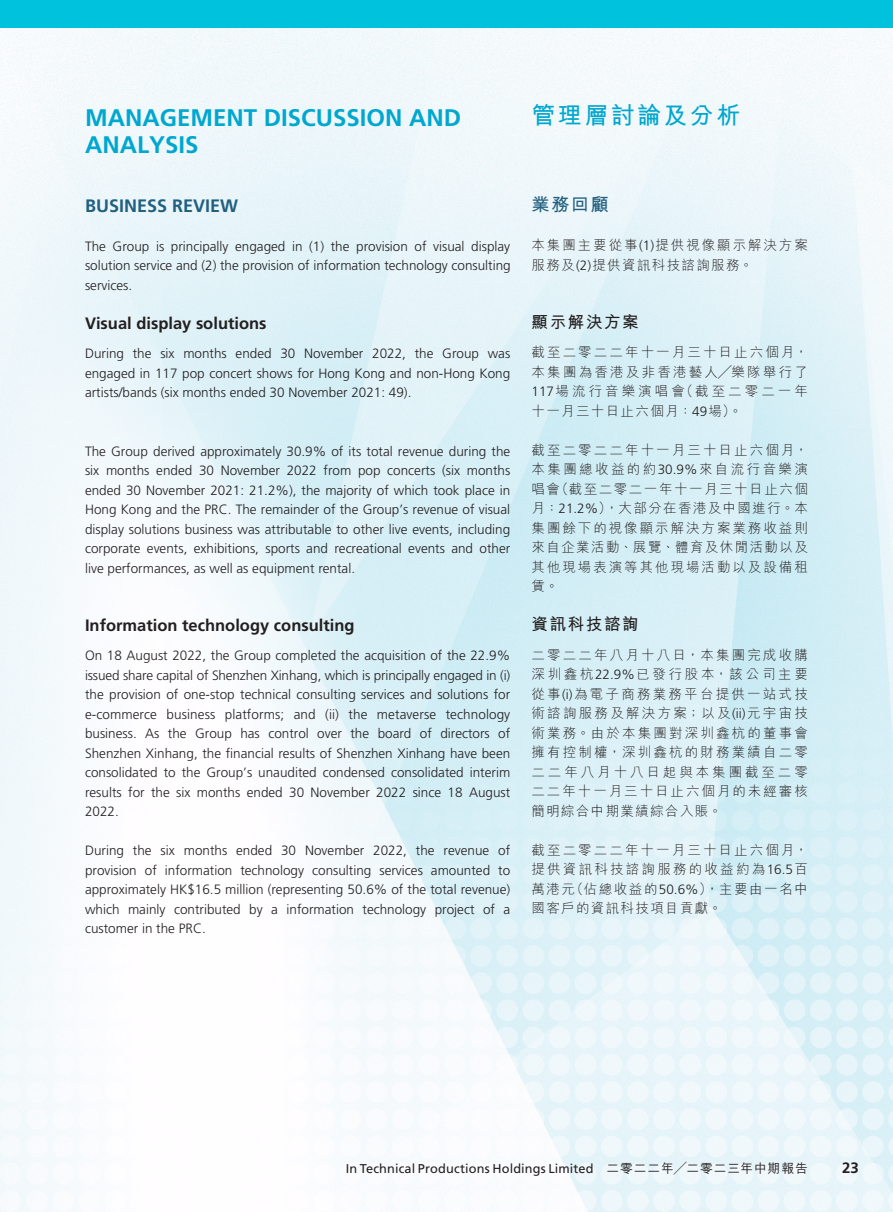
<style>
.page{position:relative;width:893px;height:1212px;background:#fff}
.page>*{position:absolute;margin:0;border:0;box-sizing:border-box;transform-origin:0 0}
.t1{font:700 24px/27px "Frutiger LT Std";color:#00a7cf}
.t2{font:700 24px "M Hei HK";letter-spacing:.1em;color:#00a7cf}
.t3{font:700 18px "Frutiger LT Std";color:#21607f}
.t4{font:700 18px "M Hei HK";color:#21607f}
.t5{font:700 16.5px "Frutiger LT Std";color:#231f20}
.t6{font:700 16.5px "M Hei HK";letter-spacing:.1em;color:#231f20}
.t7{font:700 15px "Frutiger LT Std";color:#231f20}
.t8{font:300 13.5px/19.5px "Frutiger LT Std";color:#231f20;text-align:justify}
.t9{font:300 13.5px/19.5px "M Hei HK";letter-spacing:.145em;color:#231f20;text-align:justify}
.t10{font:12.75px "Frutiger LT Std";letter-spacing:.01em;color:#231f20}
.s1{font-family:"Frutiger LT Std"}
.s2{font-family:"M Hei HK";font-weight:500}
</style>
<div class="page">
<img style="left:0;top:28px;width:893px;height:1184px">
<div style="left:0;top:0;width:893px;height:28px;background:#00c2dd"></div>
<h1 class="t1" style="left:85px;top:104px;width:378px">MANAGEMENT DISCUSSION AND<br>ANALYSIS</h1>
<h2 class="t3" style="left:85px;top:195px;width:155px">BUSINESS REVIEW</h2>
<p class="t8" style="left:85px;top:237px;width:427px">The Group is principally engaged in (1) the provision of visual display solution service and (2) the provision of information technology consulting services.</p>
<p class="t5" style="left:85px;top:313px;width:183px">Visual display solutions</p>
<p class="t8" style="left:85px;top:344px;width:427px">During the six months ended 30 November 2022, the Group was engaged in 117 pop concert shows for Hong Kong and non-Hong Kong artists/bands (six months ended 30 November 2021: 49).</p>
<p class="t8" style="left:85px;top:441px;width:427px">The Group derived approximately 30.9% of its total revenue during the six months ended 30 November 2022 from pop concerts (six months ended 30 November 2021: 21.2%), the majority of which took place in Hong Kong and the PRC. The remainder of the Group’s revenue of visual display solutions business was attributable to other live events, including corporate events, exhibitions, sports and recreational events and other live performances, as well as equipment rental.</p>
<p class="t5" style="left:85px;top:616px;width:271px">Information technology consulting</p>
<p class="t8" style="left:85px;top:646px;width:427px">On 18 August 2022, the Group completed the acquisition of the 22.9% issued share capital of Shenzhen Xinhang, which is principally engaged in (i) the provision of one-stop technical consulting services and solutions for e-commerce business platforms; and (ii) the metaverse technology business. As the Group has control over the board of directors of Shenzhen Xinhang, the financial results of Shenzhen Xinhang have been consolidated to the Group’s unaudited condensed consolidated interim results for the six months ended 30 November 2022 since 18 August 2022.</p>
<p class="t8" style="left:85px;top:841px;width:427px">During the six months ended 30 November 2022, the revenue of provision of information technology consulting services amounted to approximately HK$16.5 million (representing 50.6% of the total revenue) which mainly contributed by a information technology project of a customer in the PRC.</p>
<h1 class="t2" style="left:531px;top:98px;width:210px">管理層討論及分析</h1>
<h2 class="t4" style="left:531px;top:191px;width:79px">業務回顧</h2>
<p class="t9" style="left:531px;top:235px;width:278px">本集團主要從事<span class="s1">(1)</span>提供視像顯示解決方案服務及<span class="s1">(2)</span>提供資訊科技諮詢服務。</p>
<p class="t6" style="left:531px;top:310px;width:109px">顯示解決方案</p>
<p class="t9" style="left:531px;top:342px;width:278px">截至二零二二年十一月三十日止六個月，本集團為香港及非香港藝人╱樂隊舉行了<span class="s1">117</span>場流行音樂演唱會（截至二零二一年十一月三十日止六個月：<span class="s1">49</span>場）。</p>
<p class="t9" style="left:531px;top:440px;width:278px">截至二零二二年十一月三十日止六個月，本集團總收益的約<span class="s1">30.9%</span>來自流行音樂演唱會（截至二零二一年十一月三十日止六個月：<span class="s1">21.2%</span>），大部分在香港及中國進行。本集團餘下的視像顯示解決方案業務收益則來自企業活動、展覽、體育及休閒活動以及其他現場表演等其他現場活動以及設備租賃。</p>
<p class="t6" style="left:531px;top:612px;width:109px">資訊科技諮詢</p>
<p class="t9" style="left:531px;top:645px;width:278px">二零二二年八月十八日，本集團完成收購深圳鑫杭<span class="s1">22.9%</span>已發行股本，該公司主要從事<span class="s1">(i)</span>為電子商務業務平台提供一站式技術諮詢服務及解決方案；以及<span class="s1">(ii)</span>元宇宙技術業務。由於本集團對深圳鑫杭的董事會擁有控制權，深圳鑫杭的財務業績自二零二二年八月十八日起與本集團截至二零二二年十一月三十日止六個月的未經審核簡明綜合中期業績綜合入賬。</p>
<p class="t9" style="left:531px;top:840px;width:278px">截至二零二二年十一月三十日止六個月，提供資訊科技諮詢服務的收益約為<span class="s1">16.5</span>百萬港元（佔總收益的<span class="s1">50.6%</span>），主要由一名中國客戶的資訊科技項目貢獻。</p>
<p class="t10" style="left:346px;top:1160px;width:464px">In Technical Productions Holdings Limited <span class="s2">二零二二年╱二零二三年中期報告</span></p>
<p class="t7" style="left:842px;top:1158px;width:18px">23</p>
</div>
